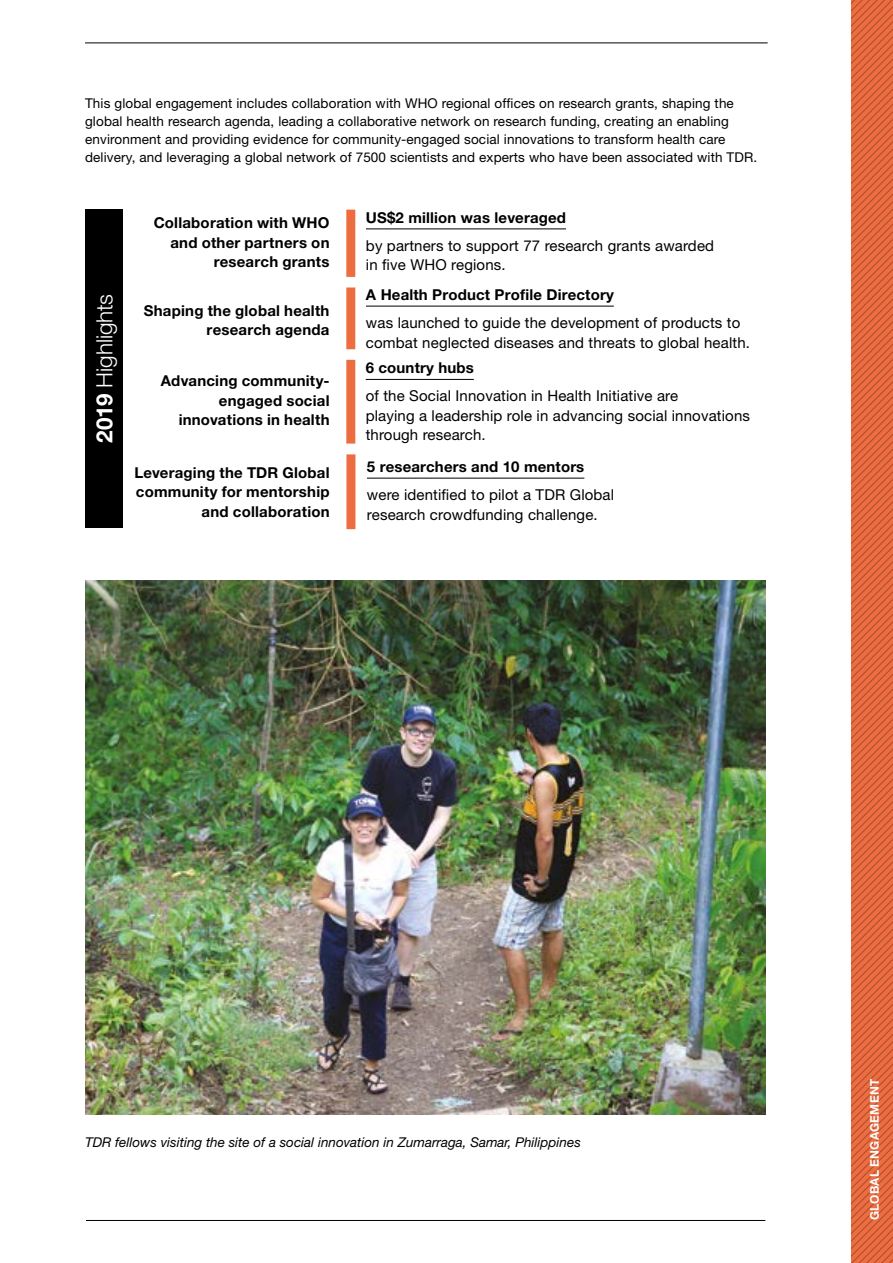
<style>
.page{position:relative;width:893px;height:1263px;background:#fff}
.page>*{position:absolute;margin:0;border:0;box-sizing:border-box;transform-origin:0 0}
.t1{font:300 22.5px "Helvetica Neue";letter-spacing:-.005em;color:#fff}
.t2{font:15px/19.5px "Helvetica Neue";letter-spacing:.01em;color:#000}
.t3{font:700 15px/19.5px "Helvetica Neue";letter-spacing:.01em;color:#000;text-align:right}
.t4{font:13.5px/18px "Helvetica Neue";letter-spacing:.01em;color:#000}
.t5{font:italic 13.5px "Helvetica Neue";color:#000}
.t6{font:700 12px "Helvetica Neue";letter-spacing:.02em;color:#fff}
.s1{font-weight:700}
</style>
<div class="page">
<svg style="left:851px;top:0;width:42px;height:1263px;background:#df663d"></svg>
<hr style="left:85px;top:43px;width:683px;height:1px;background:#000">
<hr style="left:86px;top:1220px;width:679px;height:1px;background:#000">
<img style="left:85px;top:580px;width:680px;height:534px">
<div style="left:85px;top:209px;width:37px;height:319px;background:#000"></div>
<hr style="left:366px;top:379px;width:108px;height:1px;background:#000">
<div style="left:346px;top:360px;width:9px;height:84px;background:#ed6d41"></div>
<hr style="left:366px;top:306px;width:248px;height:1px;background:#000">
<div style="left:346px;top:287px;width:9px;height:62px;background:#ed6d41"></div>
<hr style="left:366px;top:228px;width:200px;height:1px;background:#000">
<div style="left:346px;top:210px;width:9px;height:67px;background:#ed6d41"></div>
<hr style="left:367px;top:478px;width:217px;height:1px;background:#000">
<div style="left:346px;top:454px;width:9px;height:75px;background:#ed6d41"></div>
<p class="t4" style="left:85px;top:94px;width:674px">This global engagement includes collaboration with WHO regional offices on research grants, shaping the global health research agenda, leading a collaborative network on research funding, creating an enabling environment and providing evidence for community-engaged social innovations to transform health care delivery, and leveraging a global network of 7500 scientists and experts who have been associated with TDR.</p>
<h1 class="t1" style="left:91px;top:443px;width:151px;rotate:-90deg"><span class="s1">2019</span> Highlights</h1>
<p class="t3" style="left:154px;top:213px;width:177px">Collaboration with WHO and other partners on research grants</p>
<p class="t3" style="left:144px;top:300px;width:187px">Shaping the global health research agenda</p>
<p class="t3" style="left:161px;top:371px;width:170px">Advancing community&shy;engaged social innovations in health</p>
<p class="t3" style="left:134px;top:462px;width:197px">Leveraging the TDR Global community for mentorship and collaboration</p>
<p class="t3" style="left:366px;top:207px;width:202px">US$2 million was leveraged</p>
<p class="t2" style="left:366px;top:236px;width:350px">by partners to support 77 research grants awarded in five WHO regions.</p>
<p class="t3" style="left:366px;top:285px;width:249px">A Health Product Profile Directory</p>
<p class="t2" style="left:366px;top:313px;width:386px">was launched to guide the development of products to combat neglected diseases and threats to global health.</p>
<p class="t3" style="left:366px;top:358px;width:110px">6 country hubs</p>
<p class="t2" style="left:366px;top:386px;width:386px">of the Social Innovation in Health Initiative are<br>playing a leadership role in advancing social innovations through research.</p>
<p class="t3" style="left:367px;top:457px;width:219px">5 researchers and 10 mentors</p>
<p class="t2" style="left:367px;top:485px;width:249px">were identified to pilot a TDR Global research crowdfunding challenge.</p>
<p class="t5" style="left:85px;top:1134px;width:497px">TDR fellows visiting the site of a social innovation in Zumarraga, Samar, Philippines</p>
<p class="t6" style="left:867px;top:1220px;width:143px;rotate:-90deg">GLOBAL ENGAGEMENT</p>
</div>
